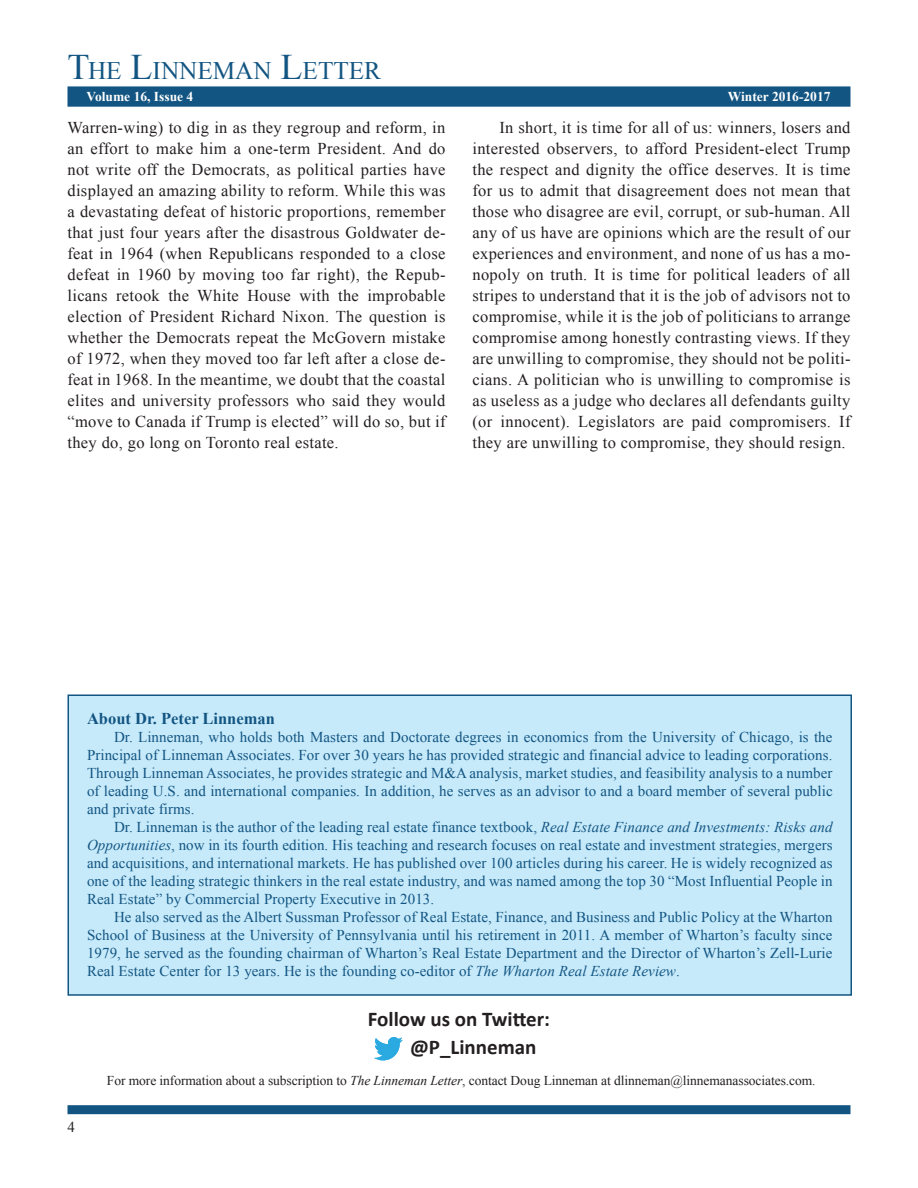
<style>
.page{position:relative;width:918px;height:1188px;background:#fff}
.page>*{position:absolute;margin:0;border:0;box-sizing:border-box;transform-origin:0 0}
.t1{font:25.2px "Times New Roman";color:#135582}
.t2{font:700 21px/28.2px "Calibri";color:#231f20}
.t3{font:16.5px/21px "Times New Roman";letter-spacing:.02em;color:#231f20;text-align:justify}
.t4{font:700 16.5px "Times New Roman";color:#135582}
.t5{font:15px/18px "Times New Roman";letter-spacing:.005em;color:#135582;text-align:justify}
.t6{font:13.5px "Times New Roman";letter-spacing:-.005em;color:#231f20}
.t7{font:700 13.5px "Times New Roman";color:#fff}
.s1{font-size:36px}
.s2{font-style:italic}
</style>
<div class="page">
<div style="left:68px;top:1105px;width:782px;height:9px;background:#135582"></div>
<div style="left:68px;top:86px;width:782px;height:21px;background:#135582"></div>
<div style="left:68px;top:695px;width:783px;height:300px;background:#c6eafa"></div>
<div style="left:68px;top:694px;width:784px;height:302px;border:2px solid #135582"></div>
<svg style="left:374px;top:1037px;width:29px;height:23px"></svg>
<h1 class="t1" style="left:68px;top:54px;width:315px"><span class="s1">T</span>he <span class="s1">L</span>inneman <span class="s1">L</span>etter</h1>
<p class="t7" style="left:87px;top:87px;width:108px">Volume 16, Issue 4</p>
<p class="t7" style="left:728px;top:87px;width:104px">Winter 2016-2017</p>
<p class="t3" style="left:68px;top:117px;width:380px">Warren-wing) to dig in as they regroup and reform, in an effort to make him a one-term President. And do not write off the Democrats, as political parties have displayed an amazing ability to reform. While this was a devastating defeat of historic proportions, remember that just four years after the disastrous Goldwater de&shy;feat in 1964 (when Republicans responded to a close defeat in 1960 by moving too far right), the Repub&shy;licans retook the White House with the improbable election of President Richard Nixon. The question is whether the Democrats repeat the McGovern mistake of 1972, when they moved too far left after a close de&shy;feat in 1968. In the meantime, we doubt that the coastal elites and university professors who said they would “move to Canada if Trump is elected” will do so, but if they do, go long on Toronto real estate.</p>
<p class="t3" style="left:472px;top:117px;width:380px;text-indent:27px">In short, it is time for all of us: winners, losers and interested observers, to afford President-elect Trump the respect and dignity the office deserves. It is time for us to admit that disagreement does not mean that those who disagree are evil, corrupt, or sub-human. All any of us have are opinions which are the result of our experiences and environment, and none of us has a mo&shy;nopoly on truth. It is time for political leaders of all stripes to understand that it is the job of advisors not to compromise, while it is the job of politicians to arrange compromise among honestly contrasting views. If they are unwilling to compromise, they should not be politi&shy;cians. A politician who is unwilling to compromise is as useless as a judge who declares all defendants guilty (or innocent). Legislators are paid compromisers. If they are unwilling to compromise, they should resign.</p>
<p class="t4" style="left:87px;top:707px;width:189px">About Dr. Peter Linneman</p>
<p class="t5" style="left:87px;top:727px;width:747px;text-indent:27px">Dr. Linneman, who holds both Masters and Doctorate degrees in economics from the University of Chicago, is the Principal of Linneman Associates. For over 30 years he has provided strategic and financial advice to leading corporations.<br>Through Linneman Associates, he provides strategic and M&amp;A analysis, market studies, and feasibility analysis to a number of leading U.S. and international companies. In addition, he serves as an advisor to and a board member of several public and private firms.</p>
<p class="t5" style="left:87px;top:817px;width:747px;text-indent:27px">Dr. Linneman is the author of the leading real estate finance textbook, <span class="s2">Real Estate Finance and Investments: Risks and Opportunities</span>, now in its fourth edition. His teaching and research focuses on real estate and investment strategies, mergers and acquisitions, and international markets. He has published over 100 articles during his career. He is widely recognized as one of the leading strategic thinkers in the real estate industry, and was named among the top 30 “Most Influential People in Real Estate” by Commercial Property Executive in 2013.</p>
<p class="t5" style="left:87px;top:907px;width:747px;text-indent:27px">He also served as the Albert Sussman Professor of Real Estate, Finance, and Business and Public Policy at the Wharton School of Business at the University of Pennsylvania until his retirement in 2011. A member of Wharton’s faculty since 1979, he served as the founding chairman of Wharton’s Real Estate Department and the Director of Wharton’s Zell-Lurie Real Estate Center for 13 years. He is the founding co-editor of <span class="s2">The Wharton Real Estate Review</span>.</p>
<p class="t2" style="left:410px;top:1004px;width:142px;text-indent:-42px">Follow us on Twitter: @P_Linneman</p>
<p class="t6" style="left:107px;top:1071px;width:710px">For more information about a subscription to <span class="s2">The Linneman Letter</span>, contact Doug Linneman at dlinneman@linnemanassociates.com.</p>
</div>
